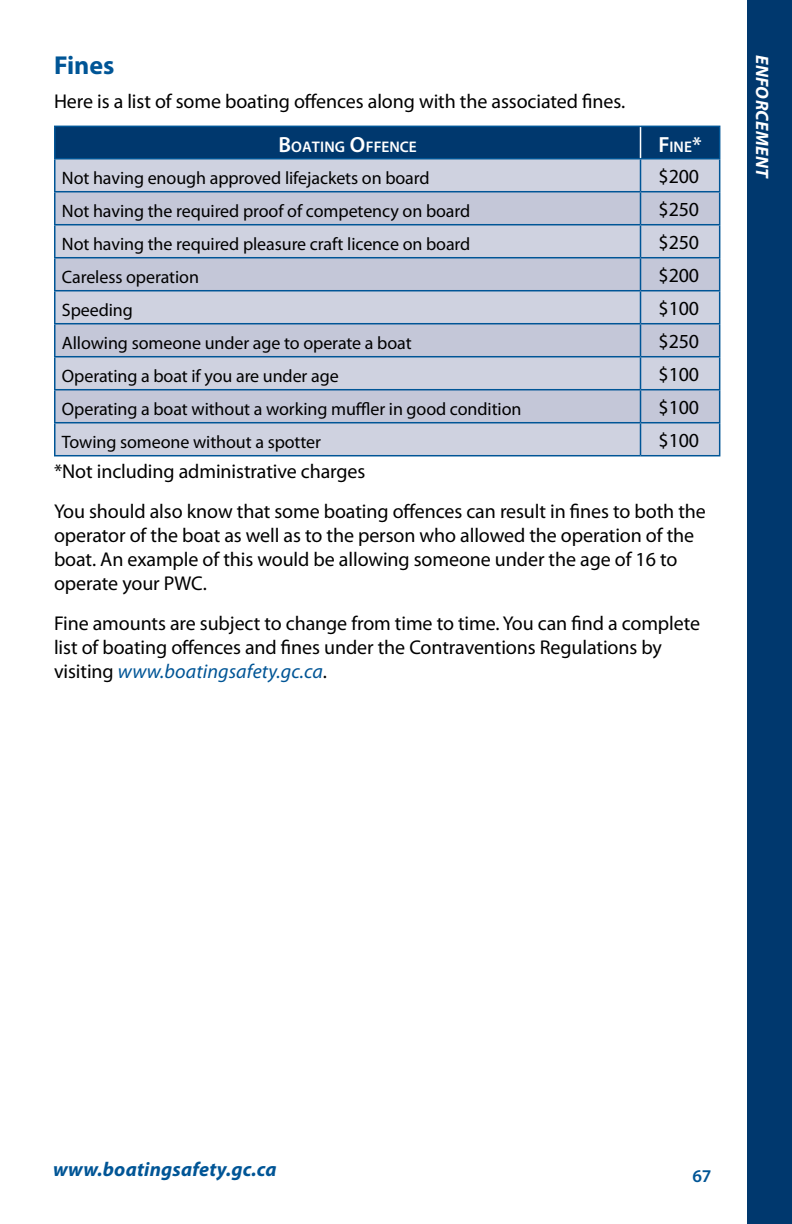
<style>
.page{position:relative;width:792px;height:1224px;background:#fff}
.page>*{position:absolute;margin:0;border:0;box-sizing:border-box;transform-origin:0 0}
.t1{font:700 26px "Myriad Pro";color:#005596}
.Body_Text{font:20px/24px "Myriad Pro";letter-spacing:-.005em;color:#000}
.t2{font:italic 700 20px "Myriad Pro";letter-spacing:.01em;color:#005596}
.Table_Body{font:18px "Myriad Pro";letter-spacing:-.005em;color:#000}
.t3{font:italic 700 18px "Myriad Pro";color:#fff}
.t4{font:600 18px "Myriad Pro";color:#005596}
.Table_H1{font:600 15.4px "Myriad Pro";letter-spacing:.005em;color:#fff}
.s1{font-size:22px}
.s2{font-style:italic;color:#005596}
</style>
<div class="page">
<div style="left:56px;top:127px;width:663px;height:31px;background:#00386e"></div>
<div style="left:56px;top:159px;width:663px;height:296px;background:#cfd2e0"></div>
<svg style="left:56px;top:192px;width:663px;height:230px;background:#c5c9da"></svg>
<hr style="left:641px;top:126px;width:79px;height:1px;background:#005596">
<hr style="left:719px;top:127px;width:1px;height:31px;background:#005596">
<hr style="left:641px;top:158px;width:79px;height:1px;background:#005596">
<hr style="left:54px;top:126px;width:587px;height:1px;background:#005596">
<hr style="left:54px;top:127px;width:2px;height:31px;background:#005596">
<hr style="left:54px;top:158px;width:587px;height:1px;background:#005596">
<hr style="left:640px;top:127px;width:1px;height:31px;background:#fff">
<hr style="left:54px;top:159px;width:2px;height:32px;background:#005596">
<hr style="left:640px;top:159px;width:1px;height:32px;background:#005596">
<hr style="left:719px;top:159px;width:1px;height:32px;background:#005596">
<hr style="left:54px;top:191px;width:587px;height:1px;background:#005596">
<hr style="left:54px;top:192px;width:2px;height:32px;background:#005596">
<hr style="left:641px;top:191px;width:79px;height:1px;background:#005596">
<hr style="left:640px;top:192px;width:1px;height:32px;background:#005596">
<hr style="left:719px;top:192px;width:1px;height:32px;background:#005596">
<hr style="left:54px;top:224px;width:587px;height:1px;background:#005596">
<hr style="left:54px;top:225px;width:2px;height:32px;background:#005596">
<hr style="left:641px;top:224px;width:79px;height:1px;background:#005596">
<hr style="left:640px;top:225px;width:1px;height:32px;background:#005596">
<hr style="left:719px;top:225px;width:1px;height:32px;background:#005596">
<hr style="left:54px;top:257px;width:587px;height:1px;background:#005596">
<hr style="left:54px;top:258px;width:2px;height:32px;background:#005596">
<hr style="left:641px;top:257px;width:79px;height:1px;background:#005596">
<hr style="left:640px;top:258px;width:1px;height:32px;background:#005596">
<hr style="left:719px;top:258px;width:1px;height:32px;background:#005596">
<hr style="left:54px;top:290px;width:587px;height:1px;background:#005596">
<hr style="left:54px;top:291px;width:2px;height:32px;background:#005596">
<hr style="left:641px;top:290px;width:79px;height:1px;background:#005596">
<hr style="left:640px;top:291px;width:1px;height:32px;background:#005596">
<hr style="left:719px;top:291px;width:1px;height:32px;background:#005596">
<hr style="left:54px;top:323px;width:587px;height:1px;background:#005596">
<hr style="left:54px;top:324px;width:2px;height:32px;background:#005596">
<hr style="left:641px;top:323px;width:79px;height:1px;background:#005596">
<hr style="left:640px;top:324px;width:1px;height:32px;background:#005596">
<hr style="left:719px;top:324px;width:1px;height:32px;background:#005596">
<hr style="left:54px;top:356px;width:587px;height:1px;background:#005596">
<hr style="left:54px;top:357px;width:2px;height:32px;background:#005596">
<hr style="left:641px;top:356px;width:79px;height:1px;background:#005596">
<hr style="left:640px;top:357px;width:1px;height:32px;background:#005596">
<hr style="left:719px;top:357px;width:1px;height:32px;background:#005596">
<hr style="left:54px;top:389px;width:587px;height:1px;background:#005596">
<hr style="left:54px;top:390px;width:2px;height:32px;background:#005596">
<hr style="left:641px;top:389px;width:79px;height:1px;background:#005596">
<hr style="left:640px;top:390px;width:1px;height:32px;background:#005596">
<hr style="left:719px;top:390px;width:1px;height:32px;background:#005596">
<hr style="left:54px;top:422px;width:587px;height:1px;background:#005596">
<hr style="left:54px;top:423px;width:2px;height:32px;background:#005596">
<hr style="left:641px;top:422px;width:79px;height:1px;background:#005596">
<hr style="left:640px;top:423px;width:1px;height:32px;background:#005596">
<hr style="left:719px;top:423px;width:1px;height:32px;background:#005596">
<hr style="left:54px;top:455px;width:587px;height:1px;background:#005596">
<hr style="left:641px;top:455px;width:79px;height:1px;background:#005596">
<div style="left:747px;top:0;width:45px;height:1224px;background:#00386e"></div>
<h2 class="t1" style="left:54px;top:48px;width:62px">Fines</h2>
<p class="Body_Text" style="left:54px;top:89px;width:573px">Here is a list of some boating offences along with the associated fines.</p>
<p class="Table_H1" style="left:278px;top:137px;width:140px"><span class="s1">B</span>OATING <span class="s1">O</span>FFENCE</p>
<p class="Table_H1" style="left:659px;top:137px;width:45px"><span class="s1">F</span>INE<span class="s1">*</span></p>
<p class="Table_Body" style="left:62px;top:167px;width:369px">Not having enough approved lifejackets on board</p>
<p class="Body_Text" style="left:659px;top:164px;width:42px">$200</p>
<p class="Table_Body" style="left:62px;top:200px;width:410px">Not having the required proof of competency on board</p>
<p class="Body_Text" style="left:659px;top:197px;width:42px">$250</p>
<p class="Table_Body" style="left:62px;top:233px;width:410px">Not having the required pleasure craft licence on board</p>
<p class="Body_Text" style="left:659px;top:230px;width:42px">$250</p>
<p class="Table_Body" style="left:62px;top:266px;width:139px">Careless operation</p>
<p class="Body_Text" style="left:659px;top:263px;width:42px">$200</p>
<p class="Table_Body" style="left:62px;top:299px;width:72px">Speeding</p>
<p class="Body_Text" style="left:659px;top:296px;width:42px">$100</p>
<p class="Table_Body" style="left:62px;top:332px;width:351px">Allowing someone under age to operate a boat</p>
<p class="Body_Text" style="left:659px;top:329px;width:42px">$250</p>
<p class="Table_Body" style="left:62px;top:365px;width:278px">Operating a boat if you are under age</p>
<p class="Body_Text" style="left:659px;top:362px;width:42px">$100</p>
<p class="Table_Body" style="left:62px;top:398px;width:461px">Operating a boat without a working muffler in good condition</p>
<p class="Body_Text" style="left:659px;top:395px;width:42px">$100</p>
<p class="Table_Body" style="left:62px;top:431px;width:261px">Towing someone without a spotter</p>
<p class="Body_Text" style="left:659px;top:428px;width:42px">$100</p>
<p class="Body_Text" style="left:54px;top:459px;width:313px">*Not including administrative charges</p>
<p class="Body_Text" style="left:54px;top:499px;width:653px">You should also know that some boating offences can result in fines to both the operator of the boat as well as to the person who allowed the operation of the boat. An example of this would be allowing someone under the age of 16 to operate your PWC.</p>
<p class="Body_Text" style="left:54px;top:611px;width:648px">Fine amounts are subject to change from time to time. You can find a complete list of boating offences and fines under the Contraventions Regulations by visiting <span class="s2">www.boatingsafety.gc.ca</span>.</p>
<p class="t3" style="left:774px;top:55px;width:125px;rotate:90deg">ENFORCEMENT</p>
<p class="t2" style="left:53px;top:1156px;width:225px">www.boatingsafety.gc.ca</p>
<p class="t4" style="left:692px;top:1164px;width:21px">67</p>
</div>
